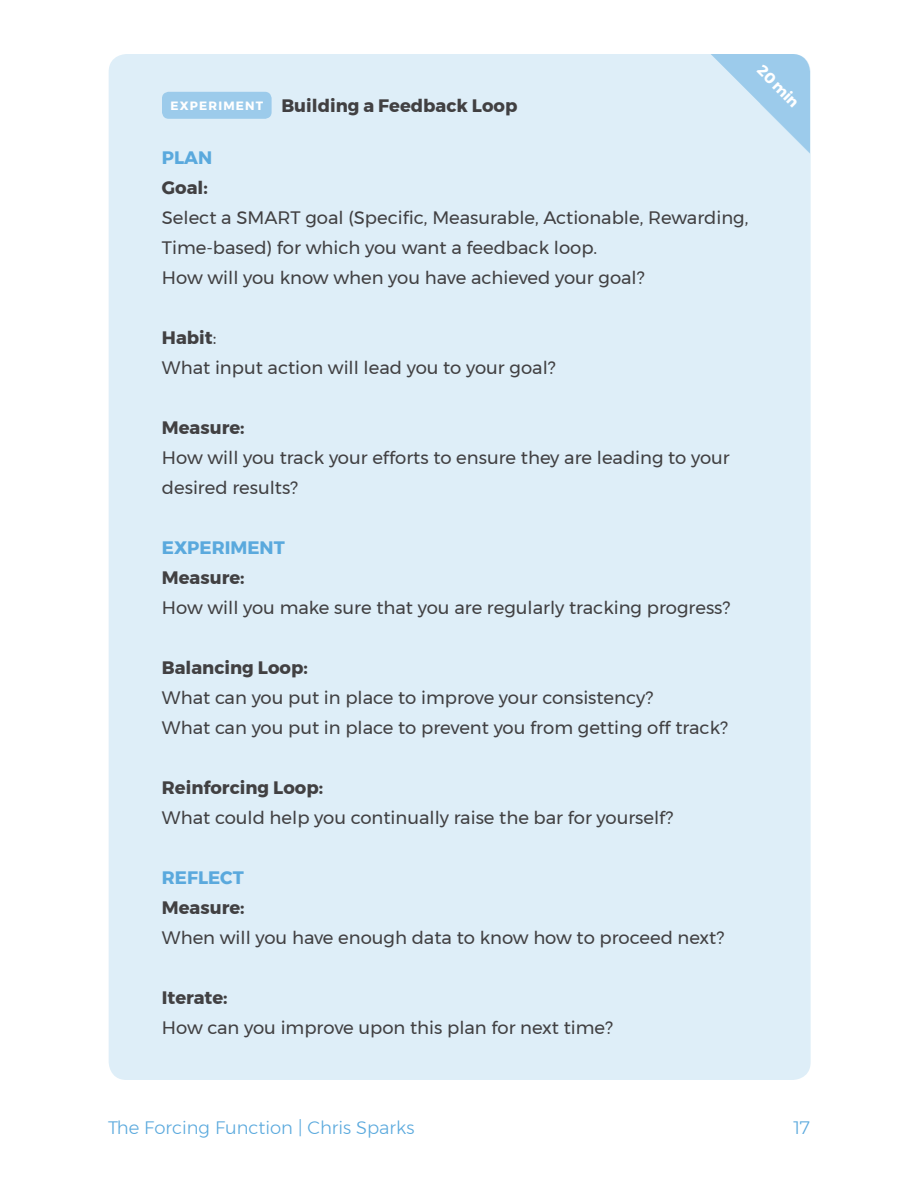
<style>
.page{position:relative;width:918px;height:1188px;background:#fff}
.page>*{position:absolute;margin:0;border:0;box-sizing:border-box;transform-origin:0 0}
.t1{font:18px/30px "Montserrat";color:#414042}
.t2{font:700 18px "Montserrat";color:#414042}
.t3{font:300 18px "Montserrat";color:#5aa9dd}
.t4{font:700 18px "Montserrat";color:#5aa9dd}
.t5{font:700 15px "Montserrat";color:#fff}
.t6{font:700 12px "Montserrat";letter-spacing:.1em;color:#fff}
.s1{font-weight:700}
</style>
<div class="page">
<div style="left:109px;top:54px;width:702px;height:1026px;background:#deeef8;border-radius:18px"></div>
<svg style="left:711px;top:54px;width:99px;height:99px"></svg>
<div style="left:162px;top:92px;width:110px;height:27px;background:#9ccbeb;border-radius:7px"></div>
<p class="t6" style="left:171px;top:96px;width:94px">EXPERIMENT</p>
<p class="t2" style="left:281px;top:91px;width:238px">Building a Feedback Loop</p>
<p class="t5" style="left:768px;top:59px;width:53px;rotate:45deg">20 min</p>
<p class="t4" style="left:162px;top:143px;width:52px">PLAN</p>
<p class="t2" style="left:162px;top:173px;width:47px">Goal:</p>
<p class="t1" style="left:162px;top:203px;width:588px">Select a SMART goal (Specific, Measurable, Actionable, Rewarding,<br>Time-based) for which you want a feedback loop.<br>How will you know when you have achieved your goal?</p>
<p class="t1" style="left:162px;top:323px;width:395px"><span class="s1">Habit</span>:<br>What input action will lead you to your goal?</p>
<p class="t2" style="left:162px;top:413px;width:84px">Measure:</p>
<p class="t1" style="left:162px;top:443px;width:569px">How will you track your efforts to ensure they are leading to your desired results?</p>
<p class="t4" style="left:162px;top:534px;width:124px">EXPERIMENT</p>
<p class="t2" style="left:162px;top:564px;width:84px">Measure:</p>
<p class="t1" style="left:162px;top:593px;width:570px">How will you make sure that you are regularly tracking progress?</p>
<p class="t2" style="left:162px;top:654px;width:147px">Balancing Loop:</p>
<p class="t1" style="left:162px;top:683px;width:568px">What can you put in place to improve your consistency?<br>What can you put in place to prevent you from getting off track?</p>
<p class="t2" style="left:162px;top:774px;width:163px">Reinforcing Loop:</p>
<p class="t1" style="left:162px;top:803px;width:513px">What could help you continually raise the bar for yourself?</p>
<p class="t4" style="left:162px;top:864px;width:83px">REFLECT</p>
<p class="t2" style="left:162px;top:894px;width:84px">Measure:</p>
<p class="t1" style="left:162px;top:923px;width:564px">When will you have enough data to know how to proceed next?</p>
<p class="t2" style="left:162px;top:984px;width:67px">Iterate:</p>
<p class="t1" style="left:162px;top:1013px;width:453px">How can you improve upon this plan for next time?</p>
<p class="t3" style="left:108px;top:1114px;width:308px">The Forcing Function | Chris Sparks</p>
<p class="t3" style="left:793px;top:1114px;width:18px">17</p>
</div>
